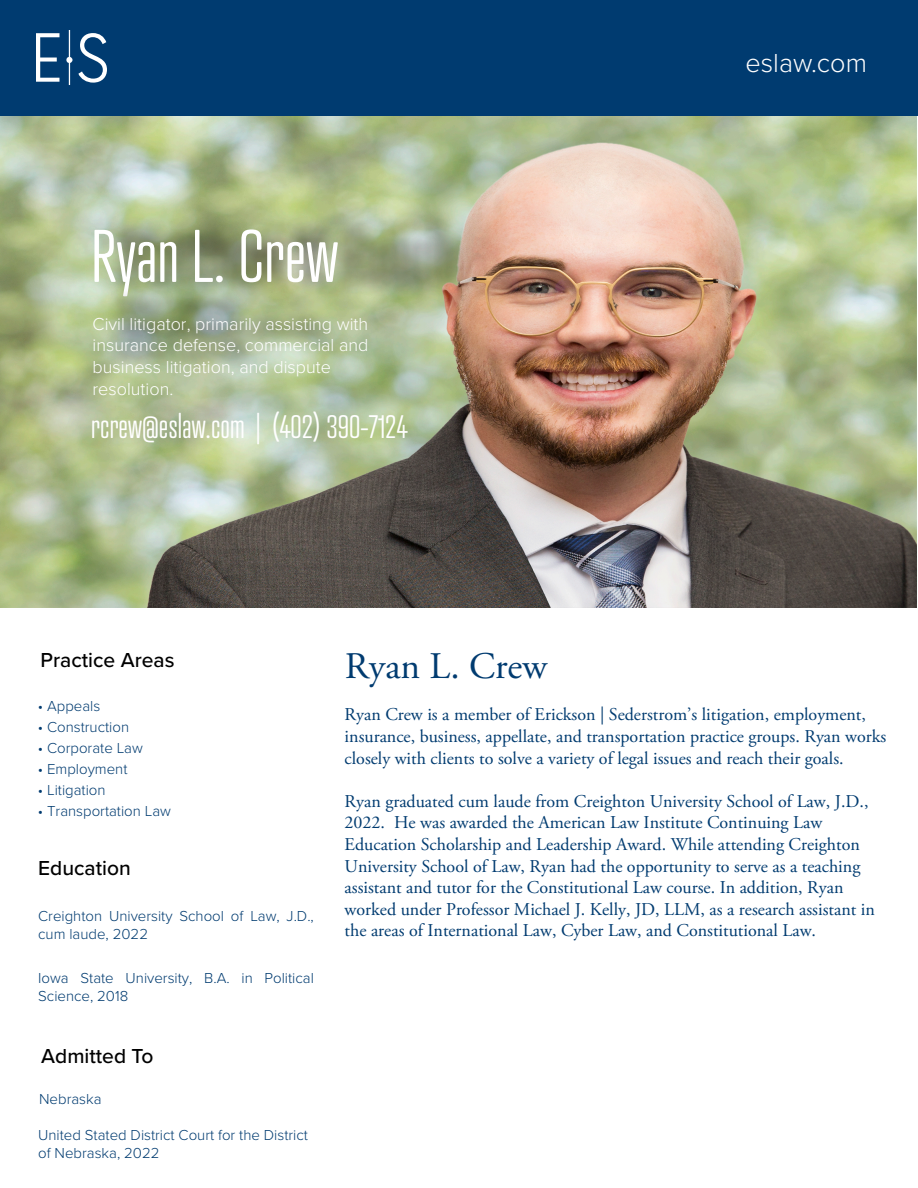
<style>
.page{position:relative;width:918px;height:1188px;background:#fff}
.page>*{position:absolute;margin:0;border:0;box-sizing:border-box;transform-origin:0 0}
.t1{font:300 72px "Atrament";color:#fff}
.t2{font:37.5px "Adobe Garamond Pro";color:#003b70}
.t3{font:300 31.5px "Atrament";color:#fff}
.t4{font:300 27px "Proxima Nova";color:#fff}
.t5{font:500 21px "Proxima Nova";color:#000}
.t6{font:18px/21.6px "Adobe Garamond Pro";color:#003b70}
.t7{font:300 18px/21.6px "Proxima Nova";color:#fff}
.t8{font:300 15px/18px "Proxima Nova";color:#003b70}
</style>
<div class="page">
<img style="left:0;top:116px;width:916px;height:491px">
<div style="left:0;top:0;width:918px;height:116px;background:#003b70"></div>
<svg style="left:36px;top:33px;width:23px;height:49px"></svg>
<svg style="left:78px;top:33px;width:29px;height:50px"></svg>
<div style="left:66px;top:57px;width:7px;height:6px;background:#fff;border-radius:3px"></div>
<div style="left:110px;top:210px;width:356px;height:86px;background:#231f20;opacity:.45"></div>
<div style="left:105px;top:288px;width:231px;height:84px;background:#231f20;opacity:.45"></div>
<p class="t1" style="left:92px;top:213px;width:248px">Ryan L. Crew</p>
<p class="t7" style="left:93px;top:312px;width:277px">Civil litigator, primarily assisting with insurance defense, commercial and business litigation, and dispute resolution.</p>
<p class="t3" style="left:91px;top:408px;width:318px">rcrew@eslaw.com | (402) 390-7124</p>
<p class="t4" style="left:746px;top:43px;width:123px">eslaw.com</p>
<p class="t5" style="left:41px;top:644px;width:135px">Practice Areas</p>
<p class="t8" style="left:38px;top:696px;width:64px">• Appeals</p>
<p class="t8" style="left:38px;top:717px;width:93px">• Construction</p>
<p class="t8" style="left:38px;top:738px;width:107px">• Corporate Law</p>
<p class="t8" style="left:38px;top:759px;width:91px">• Employment</p>
<p class="t8" style="left:38px;top:780px;width:69px">• Litigation</p>
<p class="t8" style="left:38px;top:801px;width:135px">• Transportation Law</p>
<p class="t5" style="left:38px;top:853px;width:94px">Education</p>
<p class="t8" style="left:38px;top:906px;width:277px">Creighton University School of Law, J.D., cum laude, 2022</p>
<p class="t8" style="left:38px;top:968px;width:277px">Iowa State University, B.A. in Political<br>Science, 2018</p>
<p class="t5" style="left:41px;top:1041px;width:114px">Admitted To</p>
<p class="t8" style="left:39px;top:1089px;width:64px">Nebraska</p>
<p class="t8" style="left:38px;top:1125px;width:271px">United Stated District Court for the District of Nebraska, 2022</p>
<p class="t2" style="left:345px;top:644px;width:204px">Ryan L. Crew</p>
<p class="t6" style="left:345px;top:705px;width:543px">Ryan Crew is a member of Erickson | Sederstrom’s litigation, employment, insurance, business, appellate, and transportation practice groups. Ryan works closely with clients to solve a variety of legal issues and reach their goals.</p>
<p class="t6" style="left:345px;top:791px;width:532px">Ryan graduated cum laude from Creighton University School of Law, J.D., 2022. He was awarded the American Law Institute Continuing Law Education Scholarship and Leadership Award. While attending Creighton University School of Law, Ryan had the opportunity to serve as a teaching assistant and tutor for the Constitutional Law course. In addition, Ryan worked under Professor Michael J. Kelly, JD, LLM, as a research assistant in the areas of International Law, Cyber Law, and Constitutional Law.</p>
</div>
